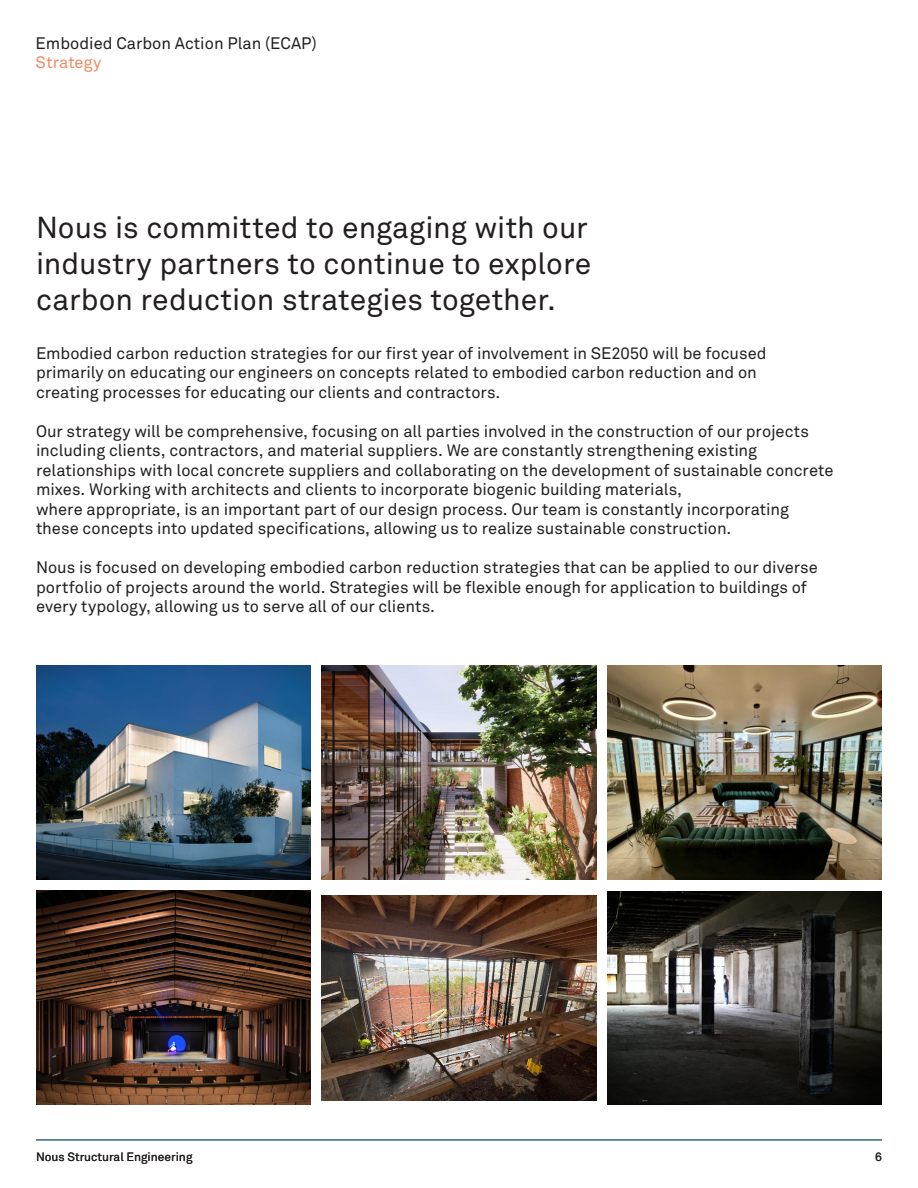
<style>
.page{position:relative;width:918px;height:1188px;background:#fff}
.page>*{position:absolute;margin:0;border:0;box-sizing:border-box;transform-origin:0 0}
.t1{font:30px/36px "Akkurat Std";color:#231f20;text-align:justify}
.TOC_Subtitle{font:16.5px "Akkurat Std";color:#231f20}
.t2{font:16.5px "Akkurat Std";color:#ed8c66}
.Subheading{font:12px "Akkurat Std";color:#231f20}
</style>
<div class="page">
<hr style="left:36px;top:1140px;width:846px;height:1px;background:#31627b">
<img style="left:608px;top:666px;width:274px;height:213px">
<img style="left:608px;top:891px;width:274px;height:214px">
<img style="left:322px;top:666px;width:274px;height:213px">
<img style="left:322px;top:895px;width:274px;height:206px">
<img style="left:36px;top:666px;width:274px;height:213px">
<img style="left:36px;top:891px;width:274px;height:213px">
<p class="TOC_Subtitle" style="left:36px;top:34px;width:283px">Embodied Carbon Action Plan (ECAP)</p>
<p class="t2" style="left:36px;top:53px;width:67px">Strategy</p>
<p class="t1" style="left:36px;top:210px;width:557px">Nous is committed to engaging with our industry partners to continue to explore carbon reduction strategies together.</p>
<p class="TOC_Subtitle" style="left:36px;top:344px;width:732px">Embodied carbon reduction strategies for our first year of involvement in SE2050 will be focused</p>
<p class="TOC_Subtitle" style="left:36px;top:363px;width:722px">primarily on educating our engineers on concepts related to embodied carbon reduction and on</p>
<p class="TOC_Subtitle" style="left:36px;top:383px;width:466px">creating processes for educating our clients and contractors.</p>
<p class="TOC_Subtitle" style="left:36px;top:422px;width:774px">Our strategy will be comprehensive, focusing on all parties involved in the construction of our projects</p>
<p class="TOC_Subtitle" style="left:36px;top:441px;width:723px">including clients, contractors, and material suppliers. We are constantly strengthening existing</p>
<p class="TOC_Subtitle" style="left:36px;top:461px;width:799px">relationships with local concrete suppliers and collaborating on the development of sustainable concrete</p>
<p class="TOC_Subtitle" style="left:36px;top:480px;width:648px">mixes. Working with architects and clients to incorporate biogenic building materials,</p>
<p class="TOC_Subtitle" style="left:36px;top:500px;width:754px">where appropriate, is an important part of our design process. Our team is constantly incorporating</p>
<p class="TOC_Subtitle" style="left:36px;top:519px;width:697px">these concepts into updated specifications, allowing us to realize sustainable construction.</p>
<p class="TOC_Subtitle" style="left:36px;top:558px;width:783px">Nous is focused on developing embodied carbon reduction strategies that can be applied to our diverse</p>
<p class="TOC_Subtitle" style="left:36px;top:578px;width:773px">portfolio of projects around the world. Strategies will be flexible enough for application to buildings of</p>
<p class="TOC_Subtitle" style="left:36px;top:597px;width:401px">every typology, allowing us to serve all of our clients.</p>
<p class="Subheading" style="left:36px;top:1150px;width:158px">Nous Structural Engineering</p>
<p class="Subheading" style="left:875px;top:1150px;width:8px">6</p>
</div>
